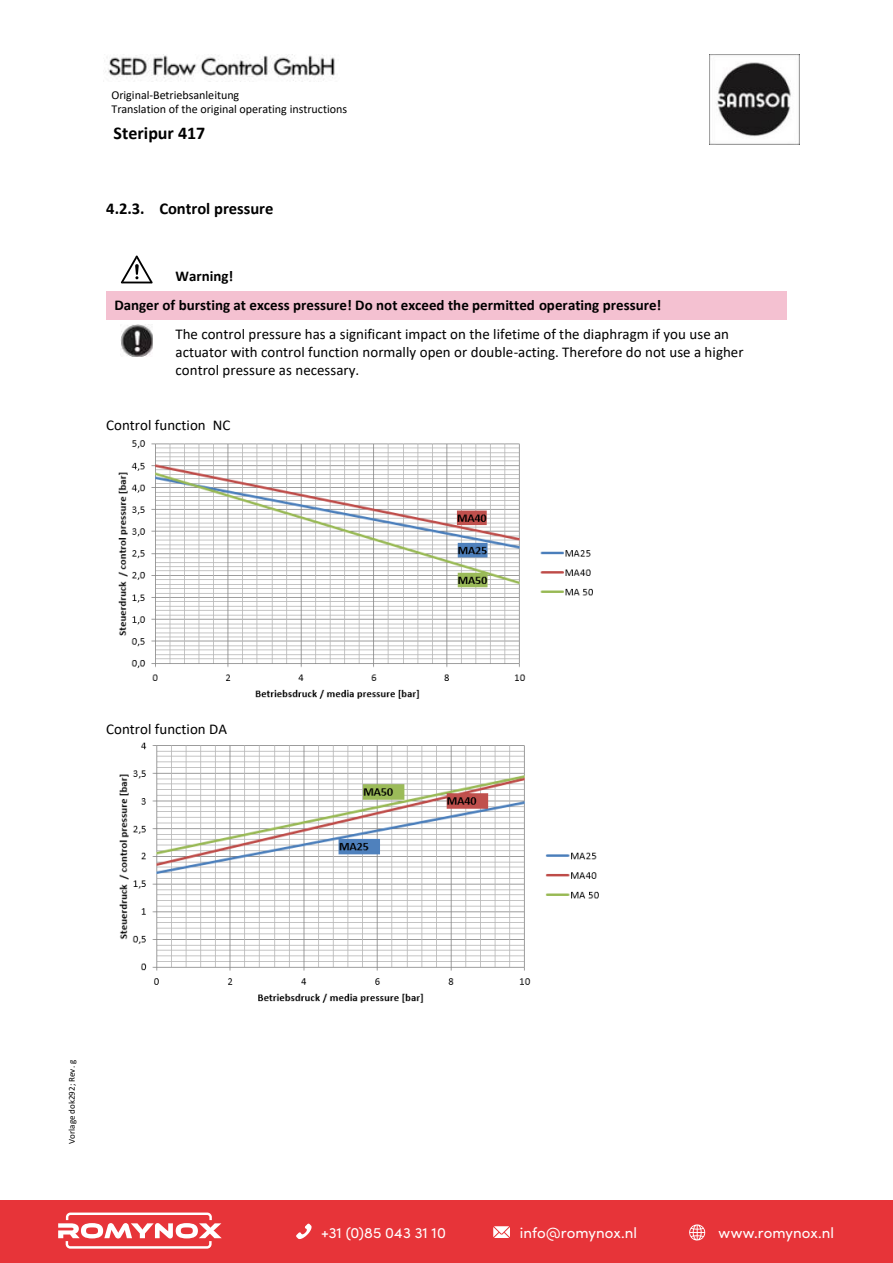
<style>
.page{position:relative;width:893px;height:1263px;background:#fff}
.page>*{position:absolute;margin:0;border:0;box-sizing:border-box;transform-origin:0 0}
.t1{font:700 18px "Calibri";color:#000}
.t2{font:700 16.5px "Calibri";color:#000}
.t3{font:15px/18.3px "Calibri";color:#000}
.t4{font:700 15px/29px "Calibri";color:#000}
.t5{font:15px "Sofia Pro";letter-spacing:.005em;color:#fff}
.t6{font:12px/14.5px "Calibri";letter-spacing:-.005em;color:#000}
.t7{font:9px "Calibri";color:#000}
</style>
<div class="page">
<img style="left:105px;top:55px;width:230px;height:26px">
<img style="left:709px;top:55px;width:90px;height:89px">
<div style="left:114px;top:295px;width:665px;height:19px;background:#f4c1d1"></div>
<hr style="left:106px;top:291px;width:61px;height:4px;background:#f4c1d1">
<hr style="left:167px;top:291px;width:620px;height:4px;background:#f4c1d1">
<div style="left:106px;top:314px;width:681px;height:6px;background:#f4c1d1"></div>
<svg style="left:121px;top:255px;width:32px;height:29px"></svg>
<img style="left:121px;top:324px;width:32px;height:32px">
<img style="left:118px;top:440px;width:475px;height:259px">
<img style="left:119px;top:742px;width:480px;height:261px">
<div style="left:0;top:1199px;width:893px;height:64px;background:#e73439"></div>
<svg style="left:58px;top:1212px;width:164px;height:36px"></svg>
<svg style="left:689px;top:1224px;width:16px;height:17px"></svg>
<svg style="left:493px;top:1226px;width:17px;height:12px"></svg>
<svg style="left:296px;top:1223px;width:16px;height:16px"></svg>
<p class="t6" style="left:111px;top:87px;width:237px">Original-Betriebsanleitung<br>Translation of the original operating instructions</p>
<p class="t1" style="left:114px;top:121px;width:93px">Steripur 417</p>
<p class="t2" style="left:106px;top:197px;width:169px">4.2.3. Control pressure</p>
<p class="t4" style="left:114px;top:261px;width:548px;text-indent:61px">Warning!<br>Danger of bursting at excess pressure! Do not exceed the permitted operating pressure!</p>
<p class="t3" style="left:176px;top:324px;width:569px">The control pressure has a significant impact on the lifetime of the diaphragm if you use an actuator with control function normally open or double-acting. Therefore do not use a higher control pressure as necessary.</p>
<p class="t3" style="left:106px;top:415px;width:126px">Control function NC</p>
<p class="t3" style="left:106px;top:719px;width:122px">Control function DA</p>
<p class="t7" style="left:66px;top:1144px;width:85px;rotate:-90deg">Vorlage dok292; Rev. g</p>
<p class="t5" style="left:321px;top:1221px;width:126px">+31 (0)85 043 31 10</p>
<p class="t5" style="left:520px;top:1221px;width:119px">info@romynox.nl</p>
<p class="t5" style="left:718px;top:1221px;width:117px">www.romynox.nl</p>
</div>
